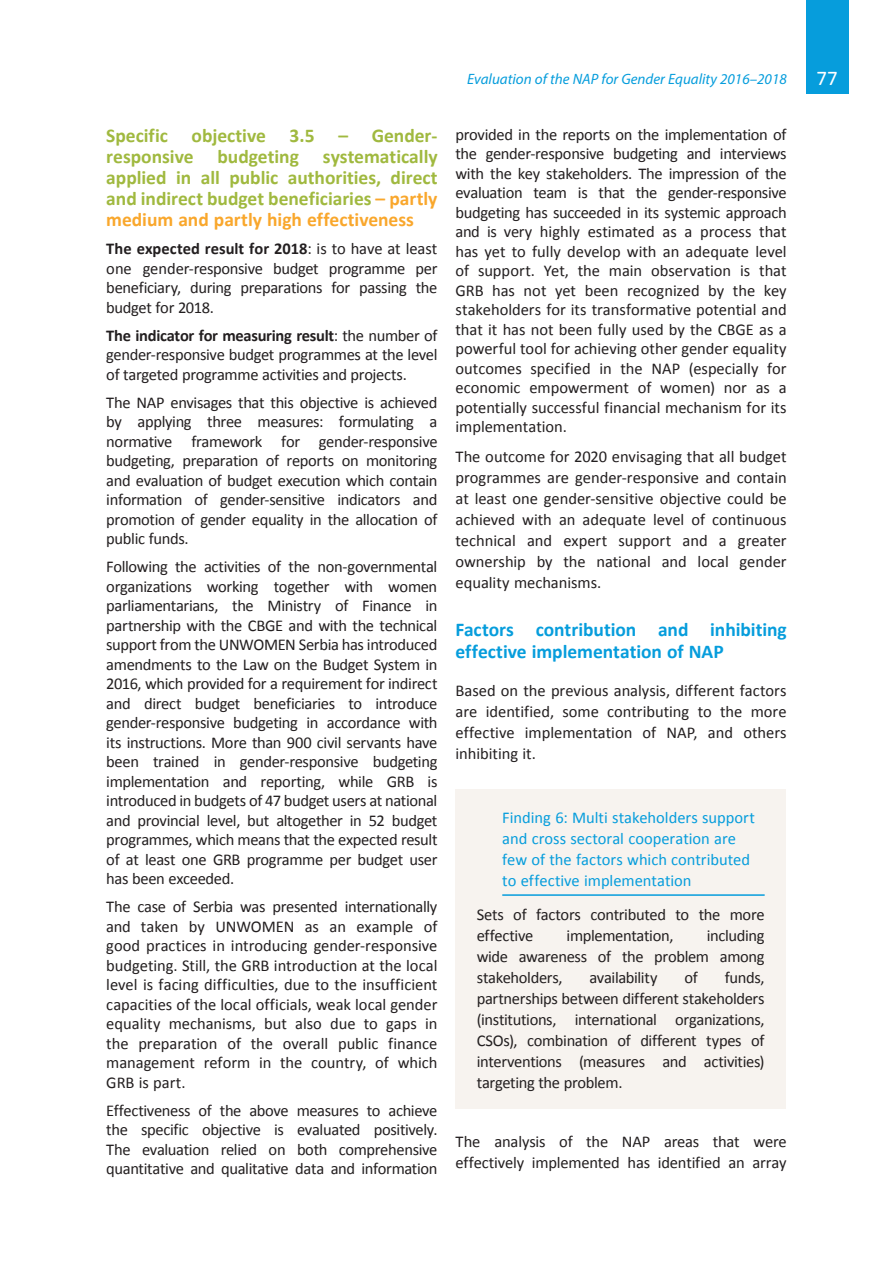
<style>
.page{position:relative;width:893px;height:1263px;background:#fff}
.page>*{position:absolute;margin:0;border:0;box-sizing:border-box;transform-origin:0 0}
.t1{font:21px "Calibri";color:#fff}
.t2{font:700 19.5px/21px "Calibri";color:#a0b93f;text-align:justify}
.t3{font:700 19.5px/22.5px "Calibri";color:#069ddc}
.t4{font:16.5px/19.5px "Calibri";letter-spacing:-.02em;color:#231f20;text-align:justify}
.t5{font:16.5px/21px "Calibri";color:#069ddc}
.t6{font:italic 15px "Myriad Pro";color:#069ddc}
.s1{color:#f9a72c}
.s2{font-weight:700}
</style>
<div class="page">
<div style="left:806px;top:0;width:42px;height:94px;background:#069ddc"></div>
<div style="left:455px;top:789px;width:331px;height:320px;background:#f7f3ef"></div>
<hr style="left:502px;top:894px;width:263px;height:2px;background:#069ddc">
<p class="t2" style="left:106px;top:127px;width:333px">Specific objective 3.5 – Gender&shy;responsive budgeting systematically applied in all public authorities, direct and indirect budget beneficiaries <span class="s1">– partly medium and partly high effectiveness</span></p>
<p class="t4" style="left:106px;top:240px;width:333px"><span class="s2">The expected result for 2018</span>: is to have at least one gender-responsive budget programme per beneficiary, during preparations for passing the budget for 2018.</p>
<p class="t4" style="left:106px;top:327px;width:333px"><span class="s2">The indicator for measuring result</span>: the number of gender-responsive budget programmes at the level of targeted programme activities and projects.</p>
<p class="t4" style="left:106px;top:394px;width:333px">The NAP envisages that this objective is achieved by applying three measures: formulating a normative framework for gender-responsive budgeting, preparation of reports on monitoring and evaluation of budget execution which contain information of gender-sensitive indicators and promotion of gender equality in the allocation of public funds.</p>
<p class="t4" style="left:106px;top:558px;width:333px">Following the activities of the non-governmental organizations working together with women parliamentarians, the Ministry of Finance in partnership with the CBGE and with the technical support from the UNWOMEN Serbia has introduced amendments to the Law on the Budget System in 2016, which provided for a requirement for indirect and direct budget beneficiaries to introduce gender-responsive budgeting in accordance with its instructions. More than 900 civil servants have been trained in gender-responsive budgeting implementation and reporting, while GRB is introduced in budgets of 47 budget users at national and provincial level, but altogether in 52 budget programmes, which means that the expected result of at least one GRB programme per budget user has been exceeded.</p>
<p class="t4" style="left:106px;top:898px;width:333px">The case of Serbia was presented internationally and taken by UNWOMEN as an example of good practices in introducing gender-responsive budgeting. Still, the GRB introduction at the local level is facing difficulties, due to the insufficient capacities of the local officials, weak local gender equality mechanisms, but also due to gaps in the preparation of the overall public finance management reform in the country, of which GRB is part.</p>
<p class="t4" style="left:106px;top:1102px;width:333px">Effectiveness of the above measures to achieve the specific objective is evaluated positively.<br>The evaluation relied on both comprehensive quantitative and qualitative data and information</p>
<p class="t6" style="left:467px;top:74px;width:321px">Evaluation of the NAP for Gender Equality 2016–2018</p>
<p class="t1" style="left:817px;top:70px;width:23px">77</p>
<p class="t4" style="left:455px;top:126px;width:333px">provided in the reports on the implementation of the gender-responsive budgeting and interviews with the key stakeholders. The impression of the evaluation team is that the gender-responsive budgeting has succeeded in its systemic approach and is very highly estimated as a process that has yet to fully develop with an adequate level of support. Yet, the main observation is that GRB has not yet been recognized by the key stakeholders for its transformative potential and that it has not been fully used by the CBGE as a powerful tool for achieving other gender equality outcomes specified in the NAP (especially for economic empowerment of women) nor as a potentially successful financial mechanism for its implementation.</p>
<p class="t4" style="left:455px;top:447px;width:333px;line-height:21px">The outcome for 2020 envisaging that all budget programmes are gender-responsive and contain at least one gender-sensitive objective could be achieved with an adequate level of continuous technical and expert support and a greater ownership by the national and local gender equality mechanisms.</p>
<p class="t3" style="left:455px;top:620px;width:333px">Factors contribution and inhibiting effective implementation of NAP</p>
<p class="t4" style="left:455px;top:682px;width:333px;line-height:21px">Based on the previous analysis, different factors are identified, some contributing to the more effective implementation of NAP, and others inhibiting it.</p>
<p class="t5" style="left:502px;top:808px;width:254px">Finding 6: Multi stakeholders support and cross sectoral cooperation are few of the factors which contributed to effective implementation</p>
<p class="t4" style="left:477px;top:905px;width:289px;line-height:21px">Sets of factors contributed to the more effective</p>
<p class="t4" style="left:477px;top:926px;width:289px;line-height:21px;text-indent:230px">including wide awareness of the problem among stakeholders,</p>
<p class="t4" style="left:567px;top:927px;width:108px">implementation,</p>
<p class="t4" style="left:477px;top:968px;width:289px;line-height:21px;text-indent:248px">funds, partnerships between different stakeholders (institutions, international organizations, CSOs), combination of different types of interventions (measures and activities) targeting the problem.</p>
<p class="t4" style="left:590px;top:969px;width:69px">availability</p>
<p class="t4" style="left:684px;top:969px;width:15px">of</p>
<p class="t4" style="left:455px;top:1132px;width:333px;line-height:21px">The analysis of the NAP areas that were effectively implemented has identified an array</p>
</div>
